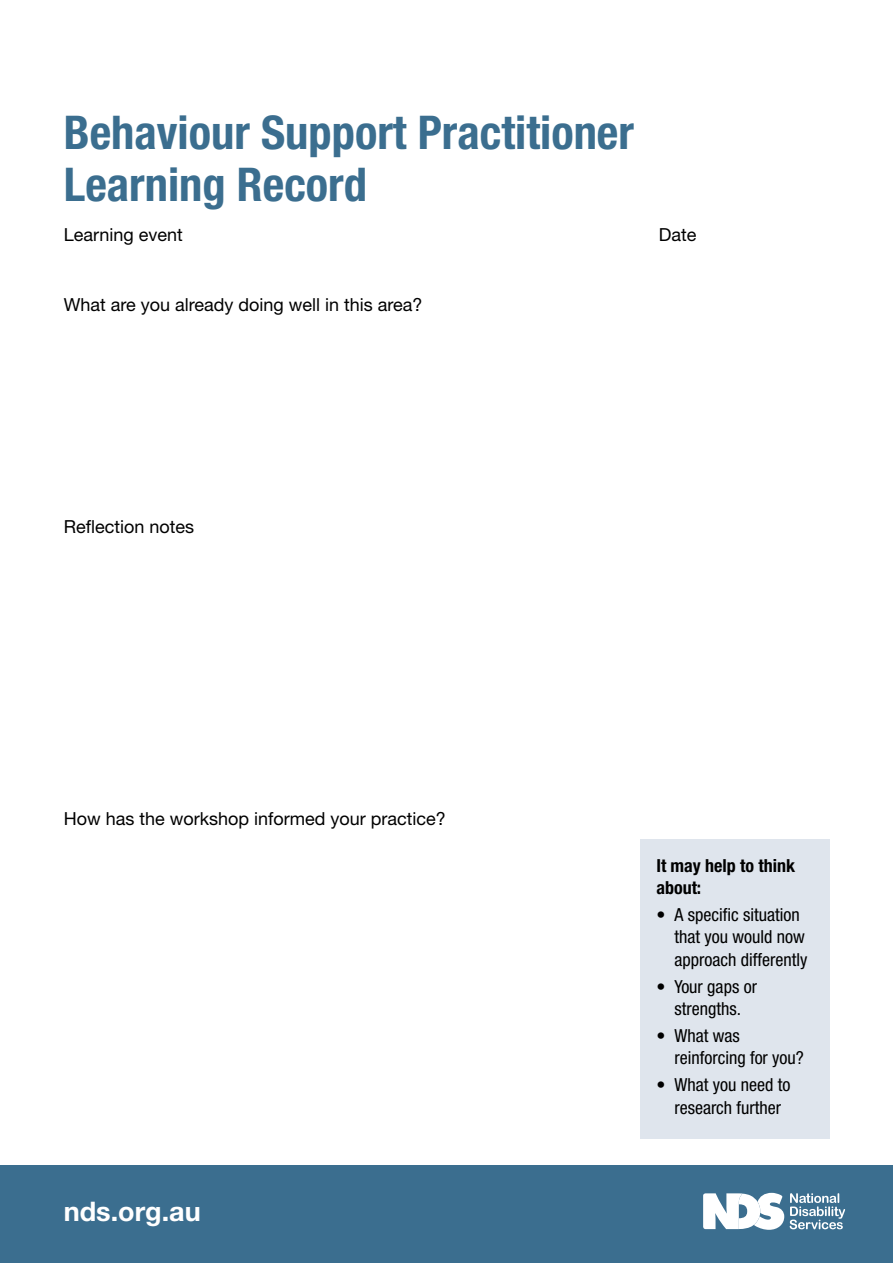
<style>
.page{position:relative;width:893px;height:1263px;background:#fff}
.page>*{position:absolute;margin:0;border:0;box-sizing:border-box;transform-origin:0 0}
.t1{font:700 condensed 46.5px/51.4px "Helvetica Neue";color:#3b6e8f}
.t2{font:700 27px "Helvetica Neue";color:#fff}
.t3{font:condensed 18px/22.5px "Helvetica Neue";color:#000}
.t4{font:18px "Helvetica Neue";color:#000}
.t5{font:700 condensed 18px/22.5px "Helvetica Neue";color:#000}
</style>
<div class="page">
<div style="left:0;top:1165px;width:893px;height:98px;background:#3b6e8f"></div>
<svg style="left:703px;top:1193px;width:81px;height:37px"></svg>
<svg style="left:790px;top:1193px;width:55px;height:36px"></svg>
<div style="left:640px;top:840px;width:189px;height:299px;background:#dfe5ed"></div>
<h1 class="t1" style="left:64px;top:106px;width:572px">Behaviour Support Practitioner<br>Learning Record</h1>
<p class="t4" style="left:64px;top:224px;width:121px">Learning event</p>
<p class="t4" style="left:659px;top:224px;width:39px">Date</p>
<p class="t4" style="left:64px;top:294px;width:360px">What are you already doing well in this area?</p>
<p class="t4" style="left:64px;top:516px;width:132px">Reflection notes</p>
<p class="t4" style="left:64px;top:807px;width:384px">How has the workshop informed your practice?</p>
<h2 class="t2" style="left:64px;top:1195px;width:139px">nds.org.au</h2>
<p class="t5" style="left:656px;top:854px;width:140px">It may help to think about:</p>
<p class="t3" style="left:674px;top:903px;width:135px;text-indent:-18px">• A specific situation that you would now approach differently</p>
<p class="t3" style="left:656px;top:975px;width:102px;text-align:center">• Your gaps or strengths.</p>
<p class="t3" style="left:674px;top:1024px;width:131px;text-indent:-18px">• What was reinforcing for you?</p>
<p class="t3" style="left:656px;top:1073px;width:136px;text-align:center">• What you need to research further</p>
</div>
